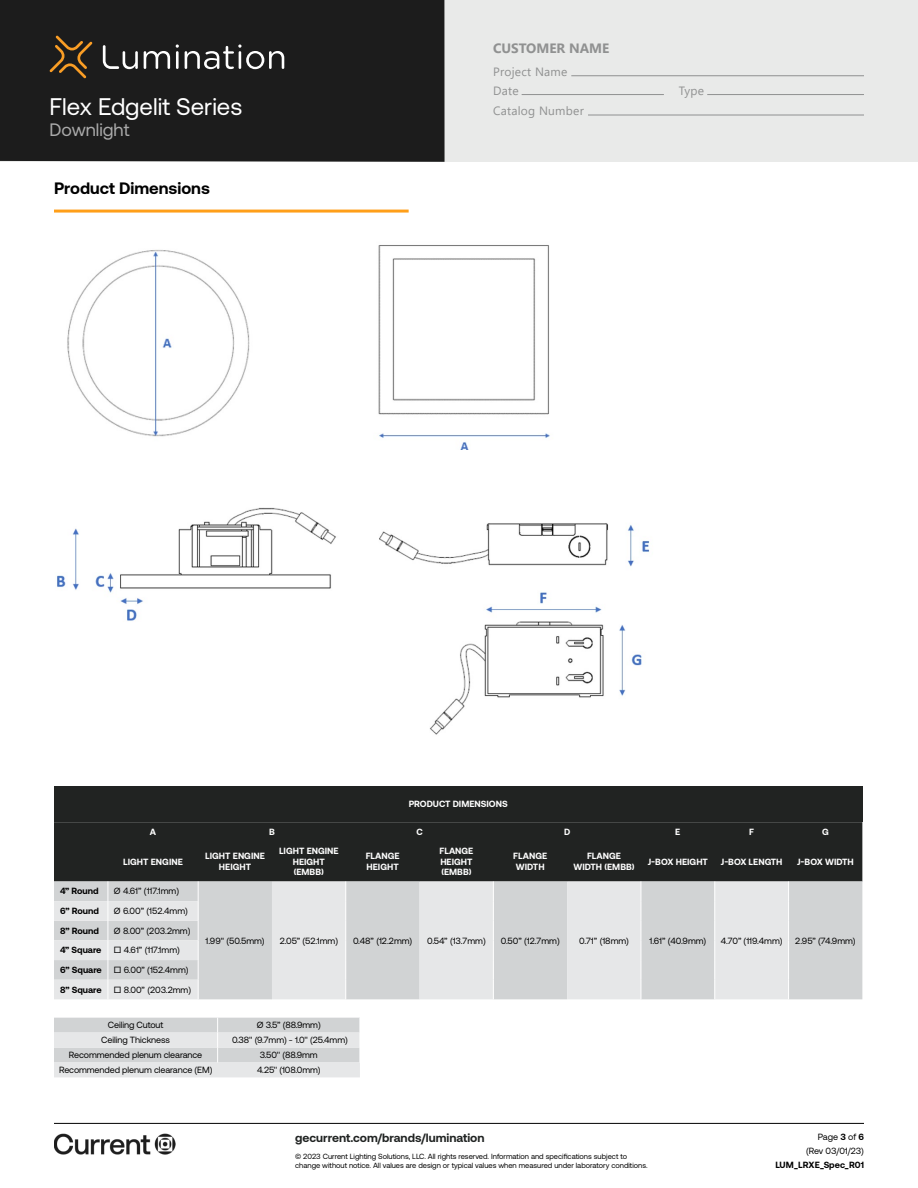
<style>
.page{position:relative;width:918px;height:1188px;background:#fff}
.page>*{position:absolute;margin:0;border:0;box-sizing:border-box;transform-origin:0 0}
.t1{font:24px "Aeonik";color:#fff}
.t2{font:18px "Aeonik";color:#aaa}
.t3{font:700 16.5px "Aeonik";color:#000}
.t4{font:700 13.5px "Segoe UI";color:#909191}
.t5{font:12px/19.5px "Segoe UI";letter-spacing:.02em;color:#909191}
.t6{font:700 12px "Aeonik";color:#202322}
.t7{font:9px/14.1px "Aeonik";letter-spacing:-.01em;color:#000;text-align:right}
.t8{font:700 9px/10.6px "Aeonik";color:#fff;text-align:center}
.t9{font:700 9px "Aeonik";color:#000}
.t10{font:7.5px/9.8px "Aeonik";color:#000}
.s1{font-weight:700}
</style>
<div class="page">
<div style="left:0;top:0;width:918px;height:162px;background:#e9eae9"></div>
<div style="left:0;top:0;width:445px;height:162px;background:#1c1c1c"></div>
<hr style="left:571px;top:75px;width:293px;height:1px;background:#909191">
<hr style="left:522px;top:94px;width:142px;height:1px;background:#909191">
<hr style="left:707px;top:94px;width:157px;height:1px;background:#909191">
<hr style="left:588px;top:115px;width:276px;height:1px;background:#909191">
<hr style="left:54px;top:1123px;width:810px;height:1px;background:#000">
<img style="left:54px;top:1133px;width:122px;height:22px">
<svg style="left:144px;top:51px;width:26px;height:18px"></svg>
<hr style="left:176px;top:51px;width:3px;height:18px;background:#fff">
<svg style="left:176px;top:44px;width:3px;height:4px"></svg>
<svg style="left:185px;top:44px;width:99px;height:25px;background:#525252"></svg>
<svg style="left:103px;top:45px;width:35px;height:24px"></svg>
<svg style="left:50px;top:36px;width:42px;height:42px;background:#49361d"></svg>
<div style="left:54px;top:786px;width:808px;height:36px;background:#212322"></div>
<div style="left:54px;top:822px;width:808px;height:59px;background:#212322"></div>
<div style="left:789px;top:881px;width:73px;height:118px;background:#d1d3d4"></div>
<svg style="left:54px;top:881px;width:734px;height:118px;background:#dbdddd"></svg>
<svg style="left:108px;top:881px;width:1px;height:118px"></svg>
<svg style="left:198px;top:881px;width:1px;height:118px"></svg>
<svg style="left:345px;top:881px;width:1px;height:118px"></svg>
<svg style="left:493px;top:881px;width:1px;height:118px"></svg>
<svg style="left:641px;top:881px;width:1px;height:118px"></svg>
<svg style="left:714px;top:881px;width:1px;height:118px"></svg>
<hr style="left:54px;top:210px;width:355px;height:3px;background:#ff9f19">
<img style="left:67px;top:249px;width:183px;height:188px">
<img style="left:57px;top:507px;width:279px;height:114px">
<img style="left:379px;top:523px;width:271px;height:212px">
<img style="left:378px;top:245px;width:172px;height:204px">
<svg style="left:54px;top:1018px;width:306px;height:59px;background:#dcddde"></svg>
<h1 class="t1" style="left:50px;top:93px;width:194px">Flex Edgelit Series</h1>
<h2 class="t2" style="left:50px;top:120px;width:81px">Downlight</h2>
<h3 class="t3" style="left:54px;top:179px;width:157px">Product Dimensions</h3>
<h3 class="t4" style="left:493px;top:36px;width:118px">CUSTOMER NAME</h3>
<h3 class="t5" style="left:493px;top:61px;width:76px">Project Name<br>Date</h3>
<h3 class="t5" style="left:493px;top:100px;width:92px">Catalog Number</h3>
<h3 class="t5" style="left:679px;top:80px;width:27px">Type</h3>
<p class="t8" style="left:409px;top:799px;width:100px">PRODUCT DIMENSIONS</p>
<p class="t8" style="left:150px;top:827px;width:8px">A</p>
<p class="t8" style="left:269px;top:827px;width:7px">B</p>
<p class="t8" style="left:416px;top:827px;width:8px">C</p>
<p class="t8" style="left:564px;top:827px;width:8px">D</p>
<p class="t8" style="left:675px;top:827px;width:7px">E</p>
<p class="t8" style="left:749px;top:827px;width:6px">F</p>
<p class="t8" style="left:822px;top:827px;width:8px">G</p>
<p class="t8" style="left:123px;top:856px;width:61px">LIGHT ENGINE</p>
<p class="t8" style="left:205px;top:851px;width:61px">LIGHT ENGINE<br>HEIGHT</p>
<p class="t8" style="left:279px;top:846px;width:61px">LIGHT ENGINE<br>HEIGHT (EMBB)</p>
<p class="t8" style="left:366px;top:851px;width:35px;text-align:left">FLANGE<br>HEIGHT</p>
<p class="t8" style="left:439px;top:846px;width:35px;text-align:justify">FLANGE HEIGHT (EMBB)</p>
<p class="t8" style="left:513px;top:851px;width:35px;text-align:left">FLANGE<br>WIDTH</p>
<p class="t8" style="left:573px;top:851px;width:63px">FLANGE<br>WIDTH (EMBB)</p>
<p class="t8" style="left:648px;top:856px;width:62px">J-BOX HEIGHT</p>
<p class="t8" style="left:721px;top:856px;width:63px">J-BOX LENGTH</p>
<p class="t8" style="left:797px;top:856px;width:58px">J-BOX WIDTH</p>
<p class="t9" style="left:60px;top:886px;width:40px">4” Round</p>
<p class="t7" style="left:114px;top:884px;width:67px">Ø 4.61” (117.1mm)</p>
<p class="t9" style="left:60px;top:906px;width:40px">6” Round</p>
<p class="t7" style="left:114px;top:904px;width:75px">Ø 6.00” (152.4mm)</p>
<p class="t9" style="left:60px;top:925px;width:40px">8” Round</p>
<p class="t7" style="left:114px;top:924px;width:78px">Ø 8.00” (203.2mm)</p>
<p class="t9" style="left:60px;top:945px;width:43px">4” Square</p>
<p class="t7" style="left:114px;top:943px;width:67px">□ 4.61” (117.1mm)</p>
<p class="t9" style="left:60px;top:965px;width:43px">6” Square</p>
<p class="t7" style="left:114px;top:963px;width:76px">□ 6.00” (152.4mm)</p>
<p class="t9" style="left:60px;top:984px;width:43px">8” Square</p>
<p class="t7" style="left:114px;top:983px;width:79px">□ 8.00” (203.2mm)</p>
<p class="t7" style="left:205px;top:933px;width:61px">1.99" (50.5mm)</p>
<p class="t7" style="left:280px;top:933px;width:60px">2.05” (52.1mm)</p>
<p class="t7" style="left:353px;top:933px;width:61px">0.48” (12.2mm)</p>
<p class="t7" style="left:427px;top:933px;width:60px">0.54” (13.7mm)</p>
<p class="t7" style="left:501px;top:933px;width:60px">0.50” (12.7mm)</p>
<p class="t7" style="left:579px;top:933px;width:51px">0.71” (18mm)</p>
<p class="t7" style="left:649px;top:933px;width:58px">1.61” (40.9mm)</p>
<p class="t7" style="left:721px;top:933px;width:63px">4.70” (119.4mm)</p>
<p class="t7" style="left:795px;top:933px;width:62px">2.95” (74.9mm)</p>
<p class="t7" style="left:108px;top:1018px;width:57px">Ceiling Cutout</p>
<p class="t7" style="left:257px;top:1018px;width:65px">Ø 3.5” (88.9mm)</p>
<p class="t7" style="left:101px;top:1033px;width:70px">Ceiling Thickness</p>
<p class="t7" style="left:232px;top:1033px;width:117px">0.38'' (9.7mm) - 1.0'' (25.4mm)</p>
<p class="t7" style="left:69px;top:1048px;width:135px">Recommended plenum clearance</p>
<p class="t7" style="left:260px;top:1048px;width:60px">3.50'' (88.9mm</p>
<p class="t7" style="left:59px;top:1063px;width:155px">Recommended plenum clearance (EM)</p>
<p class="t7" style="left:257px;top:1063px;width:65px">4.25'' (108.0mm)</p>
<h3 class="t6" style="left:295px;top:1131px;width:191px">gecurrent.com/brands/lumination</h3>
<p class="t10" style="left:295px;top:1151px;width:354px">© 2023 Current Lighting Solutions, LLC. All rights reserved. Information and specifications subject to change without notice. All values are design or typical values when measured under laboratory conditions.</p>
<p class="t7" style="left:806px;top:1130px;width:59px">Page <span class="s1">3</span> of <span class="s1">6 </span>(Rev 03/01/23)</p>
<p class="t9" style="left:775px;top:1160px;width:90px">LUM_LRXE_Spec_R01</p>
</div>
